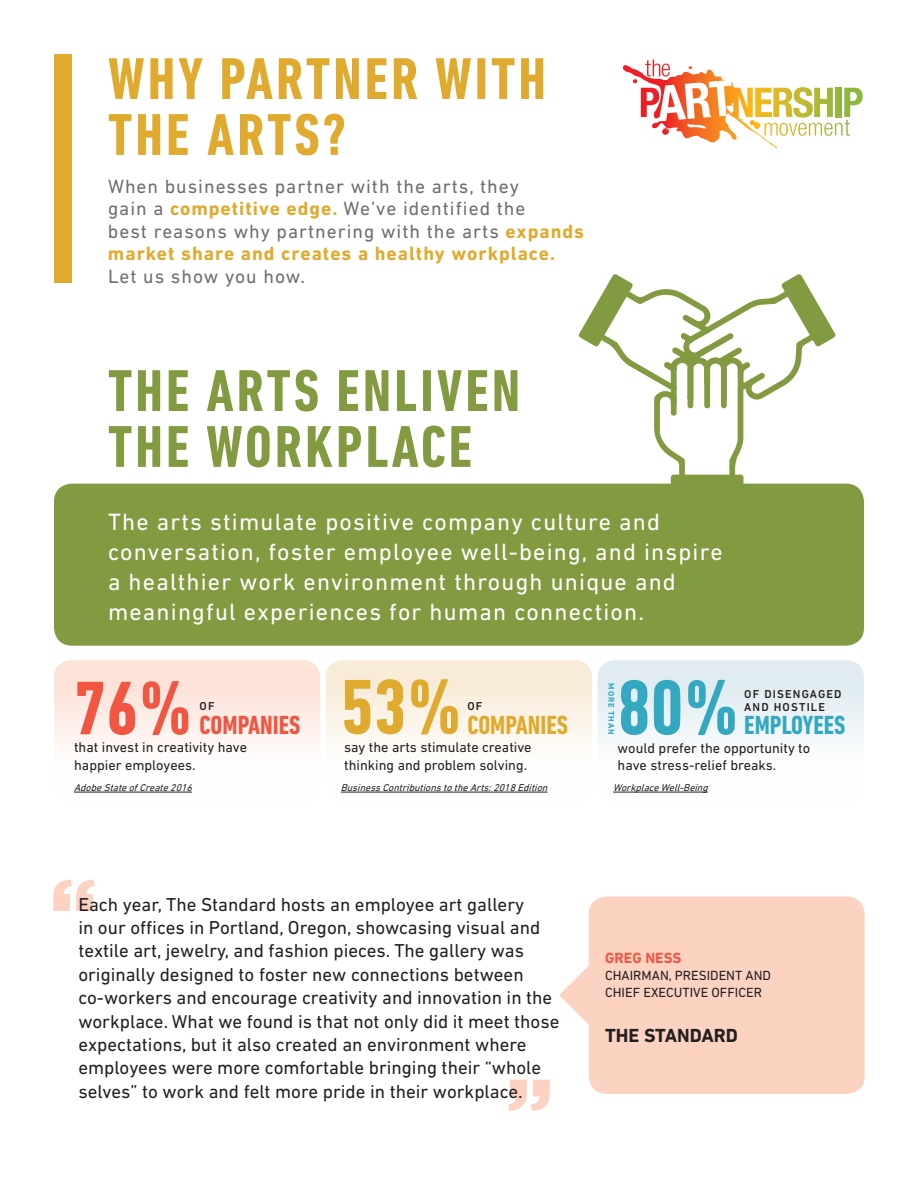
<style>
.page{position:relative;width:918px;height:1188px;background:#fff}
.page>*{position:absolute;margin:0;border:0;box-sizing:border-box;transform-origin:0 0}
.t1{font:900 86.25px "Gotham";color:#fcd2c1}
.t2{font:700 condensed 79.05px "DIN Next LT Pro";color:#e0aa2f}
.t3{font:700 condensed 79.05px "DIN Next LT Pro";color:#33a8c0}
.t4{font:700 condensed 77.25px "DIN Next LT Pro";color:#f05642}
.t5{font:700 condensed 60px/55.9px "DIN Next LT Pro";letter-spacing:.05em;color:#829b41}
.t6{font:700 condensed 60px/55.9px "DIN Next LT Pro";letter-spacing:.05em;color:#e0aa2f}
.t7{font:700 condensed 26.7px "DIN Next LT Pro";color:#f05642}
.t8{font:700 condensed 26.7px "DIN Next LT Pro";color:#e0aa2f}
.t9{font:700 condensed 26.7px "DIN Next LT Pro";color:#33a8c0}
.t10{font:24px/30px "DIN Next LT Pro";letter-spacing:.05em;color:#fff}
.t11{font:19.5px/22.5px "DIN Next LT Pro";letter-spacing:.05em;color:#6d6e71}
.t12{font:700 19.35px "DIN Next LT Pro";color:#231f20}
.t13{font:19.05px/23.4px "DIN Next LT Pro";color:#231f20}
.t14{font:700 15px "DIN Next LT Pro";color:#f05642}
.t15{font:14.4px/17.2px "DIN Next LT Pro";color:#231f20}
.t16{font:13.5px/17.1px "DIN Next LT Pro";color:#231f20}
.t17{font:500 11.7px/12.9px "DIN Next LT Pro";letter-spacing:.1em;color:#231f20}
.t18{font:italic 10.05px "DIN Next LT Pro";color:#231f20}
.t19{font:700 8.25px "DIN Next LT Pro";letter-spacing:.1em;color:#33a8c0}
.s1{font-weight:700;color:#e0aa2f}
</style>
<div class="page">
<svg style="left:559px;top:897px;width:306px;height:197px;background:#fcd5c6"></svg>
<div style="left:54px;top:54px;width:17px;height:229px;background:#e0aa2f"></div>
<svg style="left:623px;top:60px;width:240px;height:88px"></svg>
<div style="left:54px;top:484px;width:810px;height:162px;background:#829b41;border-radius:18px"></div>
<div style="left:54px;top:660px;width:266px;height:143px;background:linear-gradient(to bottom,#fdded2,#feffff);border-radius:17px"></div>
<div style="left:326px;top:660px;width:266px;height:143px;background:linear-gradient(to bottom,#f7ead3,#fff);border-radius:17px"></div>
<div style="left:598px;top:660px;width:266px;height:143px;background:linear-gradient(to bottom,#dceaef,#fff);border-radius:17px"></div>
<hr style="left:74px;top:792px;width:118px;height:1px;background:#231f20">
<hr style="left:341px;top:792px;width:206px;height:1px;background:#231f20">
<hr style="left:613px;top:792px;width:95px;height:1px;background:#231f20">
<svg style="left:579px;top:274px;width:257px;height:206px"></svg>
<div style="left:671px;top:475px;width:72px;height:22px;background:#829b41;border-radius:3px"></div>
<h3 class="t6" style="left:108px;top:51px;width:439px">WHY PARTNER WITH<br>THE ARTS?</h3>
<p class="t11" style="left:108px;top:175px;width:477px">When businesses partner with the arts, they<br>gain a <span class="s1">competitive edge.</span> We’ve identified the<br>best reasons why partnering with the arts <span class="s1">expands market share and creates a healthy workplace.</span></p>
<p class="t11" style="left:108px;top:265px;width:199px">Let us show you how.</p>
<h3 class="t5" style="left:108px;top:363px;width:414px">THE ARTS ENLIVEN<br>THE WORKPLACE</h3>
<p class="t10" style="left:108px;top:506px;width:616px">The arts stimulate positive company culture and conversation, foster employee well-being, and inspire a healthier work environment through unique and meaningful experiences for human connection.</p>
<h3 class="t4" style="left:74px;top:664px;width:120px">76%</h3>
<p class="t17" style="left:200px;top:700px;width:17px">OF</p>
<h3 class="t7" style="left:200px;top:709px;width:102px">COMPANIES</h3>
<p class="t15" style="left:74px;top:739px;width:174px">that invest in creativity have happier employees.</p>
<p class="t18" style="left:74px;top:782px;width:123px">AdobeStateofCreate2016</p>
<h2 class="t2" style="left:341px;top:662px;width:123px">53%</h2>
<p class="t17" style="left:467px;top:700px;width:17px">OF</p>
<h3 class="t8" style="left:467px;top:709px;width:102px">COMPANIES</h3>
<p class="t15" style="left:344px;top:739px;width:189px">say the arts stimulate creative thinking and problem solving.</p>
<p class="t18" style="left:341px;top:782px;width:211px">BusinessContributionstotheArts:2018Edition</p>
<h1 class="t1" style="left:50px;top:851px;width:49px">“</h1>
<p class="t13" style="left:78px;top:892px;width:483px">Each year, The Standard hosts an employee art gallery<br>in our offices in Portland, Oregon, showcasing visual and textile art, jewelry, and fashion pieces. The gallery was originally designed to foster new connections between co-workers and encourage creativity and innovation in the workplace. What we found is that not only did it meet those expectations, but it also created an environment where employees were more comfortable bringing their “whole selves” to work and felt more pride in their workplace.</p>
<h1 class="t1" style="left:553px;top:1140px;width:49px;rotate:-180deg">“</h1>
<h2 class="t3" style="left:618px;top:663px;width:123px">80%</h2>
<p class="t17" style="left:744px;top:687px;width:99px">OF DISENGAGED<br>AND HOSTILE</p>
<p class="t19" style="left:616px;top:683px;width:52px;rotate:90deg">MORE THAN</p>
<h3 class="t9" style="left:744px;top:710px;width:103px">EMPLOYEES</h3>
<p class="t15" style="left:618px;top:739px;width:194px">would prefer the opportunity to have stress-relief breaks.</p>
<p class="t18" style="left:613px;top:782px;width:99px">WorkplaceWell-Being</p>
<p class="t14" style="left:605px;top:949px;width:78px">GREG NESS</p>
<p class="t16" style="left:605px;top:966px;width:167px">CHAIRMAN, PRESIDENT AND<br>CHIEF EXECUTIVE OFFICER</p>
<p class="t12" style="left:605px;top:1024px;width:134px">THE STANDARD</p>
</div>
